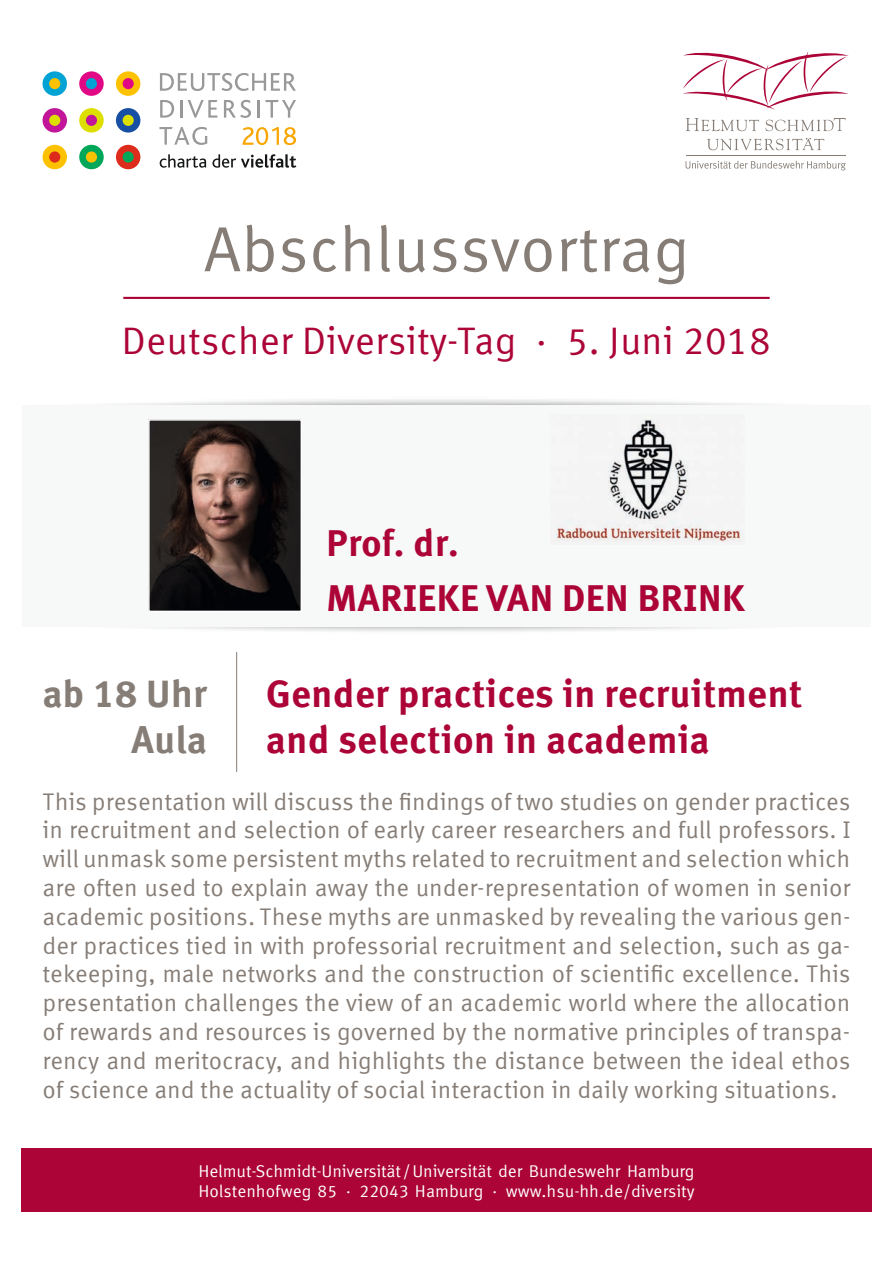
<style>
.page{position:relative;width:893px;height:1263px;background:#fff}
.page>*{position:absolute;margin:0;border:0;box-sizing:border-box;transform-origin:0 0}
.t1{font:63.75px "Meta Corr Offc";letter-spacing:-.005em;color:#867d76}
.t2{font:700 38.25px/45.9px "Meta Corr Offc";color:#ac0437}
.t3{font:38.25px "Meta Corr Offc";color:#ac0437}
.t4{font:700 38.25px/45.9px "Meta Corr Offc";color:#867d76;text-align:right}
.t5{font:700 37.5px/55.2px "Meta Corr Offc";color:#ac0437}
.t6{font:24px/28.8px "Meta Corr Offc";color:#867d76;text-align:justify}
.t7{font:16.95px/20.4px "Meta Corr Offc";letter-spacing:-.01em;color:#fff}
</style>
<div class="page">
<div style="left:0;top:396px;width:893px;height:239px;background:#151616;opacity:.5"></div>
<div style="left:21px;top:405px;width:851px;height:221px;background:#f7f8f8"></div>
<div style="left:21px;top:1149px;width:851px;height:63px;background:#ac0437"></div>
<svg style="left:686px;top:161px;width:160px;height:9px"></svg>
<svg style="left:686px;top:118px;width:73px;height:13px"></svg>
<svg style="left:765px;top:118px;width:81px;height:13px"></svg>
<svg style="left:707px;top:138px;width:117px;height:12px"></svg>
<hr style="left:686px;top:156px;width:159px;height:1px;background:#867d76">
<svg style="left:683px;top:51px;width:166px;height:59px"></svg>
<svg style="left:160px;top:154px;width:136px;height:14px"></svg>
<svg style="left:160px;top:73px;width:136px;height:18px"></svg>
<svg style="left:160px;top:100px;width:14px;height:18px"></svg>
<hr style="left:180px;top:100px;width:3px;height:18px;background:#999">
<svg style="left:188px;top:100px;width:29px;height:18px"></svg>
<svg style="left:224px;top:100px;width:27px;height:18px"></svg>
<svg style="left:258px;top:100px;width:38px;height:18px"></svg>
<svg style="left:159px;top:127px;width:48px;height:18px"></svg>
<div style="left:43px;top:71px;width:24px;height:25px;background:#00a3d4;border-radius:50%"></div>
<div style="left:43px;top:108px;width:24px;height:25px;background:#c31599;border-radius:50%"></div>
<div style="left:43px;top:145px;width:24px;height:24px;background:#fcc200;border-radius:50%"></div>
<div style="left:79px;top:145px;width:25px;height:24px;background:#00a759;border-radius:50%"></div>
<div style="left:116px;top:145px;width:24px;height:24px;background:#dd2b1c;border-radius:50%"></div>
<div style="left:79px;top:108px;width:25px;height:25px;background:#dddf00;border-radius:50%"></div>
<div style="left:116px;top:108px;width:24px;height:25px;background:#164fa4;border-radius:50%"></div>
<div style="left:79px;top:71px;width:25px;height:25px;background:#e10886;border-radius:50%"></div>
<div style="left:116px;top:71px;width:24px;height:25px;background:#fcc200;border-radius:50%"></div>
<div style="left:49px;top:78px;width:11px;height:11px;background:#fcc200;border-radius:50%"></div>
<div style="left:86px;top:78px;width:11px;height:11px;background:#00a3d4;border-radius:50%"></div>
<div style="left:123px;top:78px;width:11px;height:11px;background:#e10886;border-radius:50%"></div>
<div style="left:49px;top:115px;width:11px;height:11px;background:#dddf00;border-radius:50%"></div>
<div style="left:86px;top:115px;width:11px;height:11px;background:#c31599;border-radius:50%"></div>
<div style="left:123px;top:115px;width:11px;height:11px;background:#dddf00;border-radius:50%"></div>
<div style="left:49px;top:151px;width:11px;height:12px;background:#dd2b1c;border-radius:50%"></div>
<div style="left:86px;top:151px;width:11px;height:12px;background:#fcc200;border-radius:50%"></div>
<div style="left:123px;top:151px;width:11px;height:12px;background:#00a759;border-radius:50%"></div>
<svg style="left:242px;top:127px;width:54px;height:18px"></svg>
<hr style="left:123px;top:297px;width:647px;height:2px;background:#ac0437">
<img style="left:556px;top:419px;width:185px;height:123px">
<img style="left:151px;top:422px;width:148px;height:187px">
<div style="left:148px;top:419px;width:154px;height:193px;border:2px solid #fff"></div>
<hr style="left:236px;top:652px;width:1px;height:120px;background:#867d76">
<div style="left:872px;top:387px;width:21px;height:278px;background:#fff"></div>
<div style="left:0;top:387px;width:21px;height:278px;background:#fff"></div>
<h1 class="t1" style="left:204px;top:212px;width:487px">Abschlussvortrag</h1>
<h2 class="t3" style="left:121px;top:318px;width:651px">Deutscher Diversity-Tag · 5. Juni 2018</h2>
<h2 class="t4" style="left:43px;top:672px;width:166px">ab 18 Uhr<br>Aula</h2>
<h3 class="t5" style="left:326px;top:517px;width:420px">Prof. dr.<br>MARIEKE VAN DEN BRINK</h3>
<h2 class="t2" style="left:266px;top:672px;width:538px">Gender practices in recruitment and selection in academia</h2>
<p class="t6" style="left:43px;top:787px;width:810px">This presentation will discuss the findings of two studies on gender practices in recruitment and selection of early career researchers and full professors. I will unmask some persistent myths related to recruitment and selection which are often used to explain away the under-representation of women in senior academic positions. These myths are unmasked by revealing the various gen&shy;der practices tied in with professorial recruitment and selection, such as ga&shy;tekeeping, male networks and the construction of scientific excellence. This presentation challenges the view of an academic world where the allocation of rewards and resources is governed by the normative principles of transpa&shy;rency and meritocracy, and highlights the distance between the ideal ethos of science and the actuality of social interaction in daily working situations.</p>
<p class="t7" style="left:198px;top:1161px;width:498px">Helmut-Schmidt-Universität/Universität der Bundeswehr Hamburg<br>Holstenhofweg 85 · 22043 Hamburg · www.hsu-hh.de/diversity</p>
</div>
